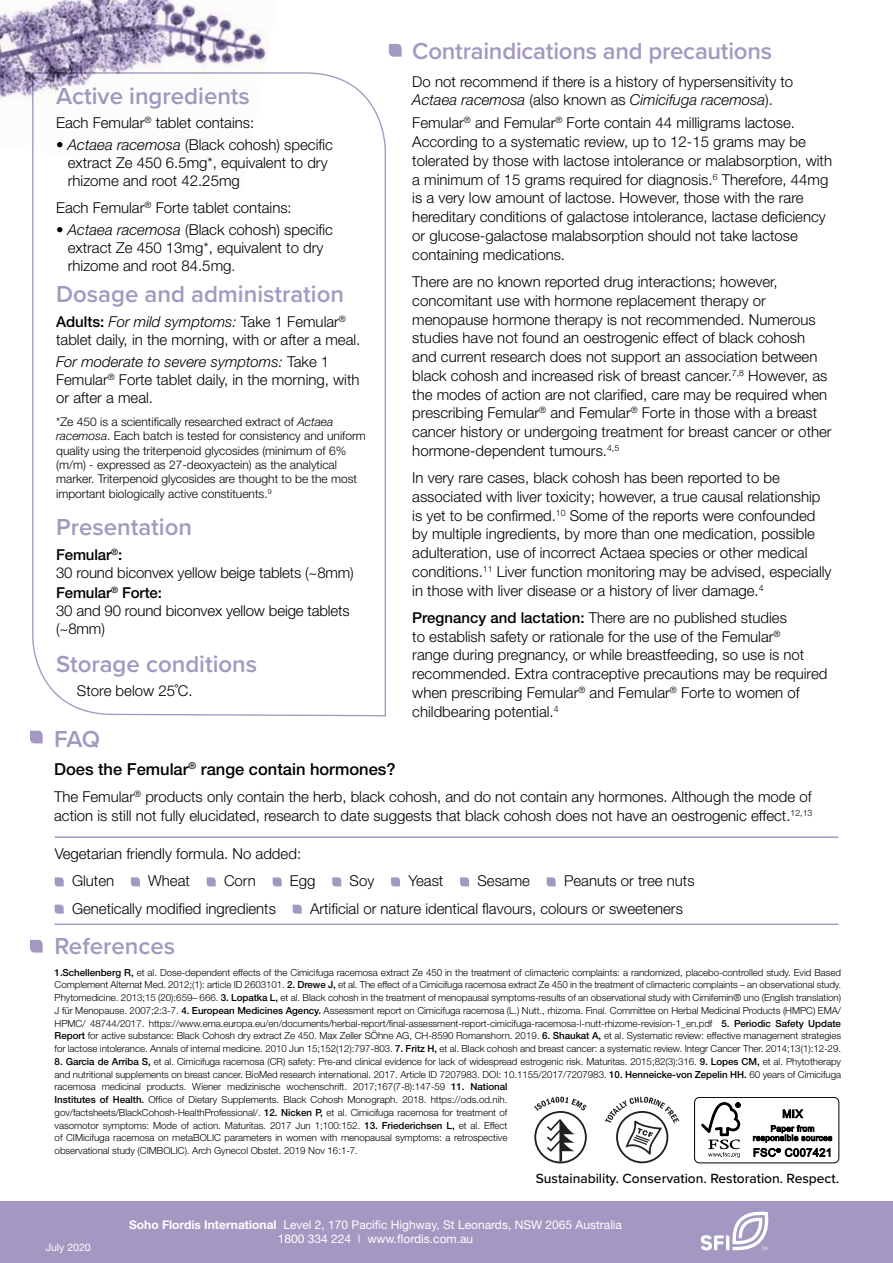
<style>
.page{position:relative;width:893px;height:1263px;background:#fff}
.page>*{position:absolute;margin:0;border:0;box-sizing:border-box;transform-origin:0 0}
.t1{font:600 24px "Proxima Nova";color:#a398c1}
.t2{font:500 16.5px "Helvetica Neue";color:#000}
.t3{font:300 15px/18.8px "Helvetica Neue";color:#000}
.t4{font:500 13.8px "Proxima Nova";color:#000}
.t5{font:300 12px/14.4px "Helvetica Neue";color:#000}
.t6{font:12px/14.4px "Helvetica Neue";color:#fff;text-align:center}
.t7{font:10.5px "Helvetica Neue";color:#fff}
.t8{font:300 9.75px/12.8px "Helvetica Neue";letter-spacing:-.005em;color:#000;text-align:justify}
.s1{font-style:italic}
.s2{font-size:13.5px}
.s3{font-weight:500}
.s4{font-weight:700}
</style>
<div class="page">
<svg style="left:32px;top:72px;width:354px;height:645px"></svg>
<svg style="left:389px;top:44px;width:13px;height:13px"></svg>
<svg style="left:30px;top:940px;width:13px;height:12px"></svg>
<hr style="left:55px;top:923px;width:783px;height:2px;background:#a398c1">
<hr style="left:55px;top:836px;width:783px;height:2px;background:#a398c1">
<svg style="left:30px;top:731px;width:13px;height:12px"></svg>
<svg style="left:55px;top:877px;width:9px;height:9px"></svg>
<svg style="left:131px;top:877px;width:9px;height:9px"></svg>
<svg style="left:207px;top:877px;width:9px;height:9px"></svg>
<svg style="left:273px;top:877px;width:9px;height:9px"></svg>
<svg style="left:332px;top:877px;width:9px;height:9px"></svg>
<svg style="left:391px;top:877px;width:9px;height:9px"></svg>
<svg style="left:460px;top:877px;width:9px;height:9px"></svg>
<svg style="left:547px;top:877px;width:9px;height:9px"></svg>
<svg style="left:55px;top:905px;width:9px;height:9px"></svg>
<svg style="left:293px;top:905px;width:9px;height:9px"></svg>
<div style="left:0;top:1202px;width:893px;height:61px;background:#a398c1"></div>
<svg style="left:701px;top:1211px;width:68px;height:39px"></svg>
<svg style="left:534px;top:1096px;width:53px;height:67px"></svg>
<svg style="left:605px;top:1097px;width:74px;height:66px"></svg>
<div style="left:694px;top:1097px;width:145px;height:66px;border:1px solid #000;border-radius:5px"></div>
<svg style="left:701px;top:1102px;width:40px;height:56px"></svg>
<svg style="left:783px;top:1109px;width:20px;height:9px"></svg>
<svg style="left:753px;top:1125px;width:79px;height:32px"></svg>
<img style="left:0;top:0;width:278px;height:189px">
<h1 class="t1" style="left:56px;top:85px;width:195px">Active ingredients</h1>
<p class="t3" style="left:56px;top:114px;width:200px">Each Femular<sup>®</sup> tablet contains:</p>
<p class="t3" style="left:68px;top:137px;width:267px;line-height:18px;text-indent:-12px"><span class="s1">• Actaea racemosa</span> (Black cohosh) specific extract Ze 450 6.5mg*, equivalent to dry rhizome and root 42.25mg</p>
<p class="t3" style="left:56px;top:199px;width:237px">Each Femular<sup>®</sup> Forte tablet contains:</p>
<p class="t3" style="left:68px;top:222px;width:267px;line-height:18px;text-indent:-12px"><span class="s1">• Actaea racemosa</span> (Black cohosh) specific extract Ze 450 13mg*, equivalent to dry rhizome and root 84.5mg<span class="s2">.</span></p>
<h1 class="t1" style="left:56px;top:284px;width:289px">Dosage and administration</h1>
<p class="t3" style="left:56px;top:313px;width:306px;line-height:18px"><span class="s3">Adults:</span> <span class="s1">For mild symptoms:</span> Take 1 Femular<sup>® </sup>tablet daily, in the morning, with or after a meal.</p>
<p class="t3" style="left:56px;top:353px;width:305px;line-height:18px"><span class="s1">For moderate to severe symptoms:</span> Take 1<br>Femular<sup>®</sup> Forte tablet daily, in the morning, with or after a meal.</p>
<p class="t5" style="left:56px;top:415px;width:311px">*Ze 450 is a scientifically researched extract of <span class="s1">Actaea racemosa</span>. Each batch is tested for consistency and uniform quality using the triterpenoid glycosides (minimum of 6% (m/m) - expressed as 27-deoxyactein) as the analytical marker. Triterpenoid glycosides are thought to be the most important biologically active constituents.<sup>9</sup></p>
<h1 class="t1" style="left:56px;top:517px;width:137px">Presentation</h1>
<p class="t3" style="left:56px;top:546px;width:299px;line-height:18px"><span class="s3">Femular</span><sup>®</sup><span class="s3">:<br></span>30 round biconvex yellow beige tablets (~8mm)</p>
<p class="t3" style="left:56px;top:584px;width:295px;line-height:18px"><span class="s3">Femular</span><sup>®</sup> <span class="s3">Forte:<br></span>30 and 90 round biconvex yellow beige tablets (~8mm)</p>
<h1 class="t1" style="left:56px;top:653px;width:203px">Storage conditions</h1>
<p class="t3" style="left:77px;top:682px;width:117px">Store below 25˚C.</p>
<h1 class="t1" style="left:412px;top:41px;width:361px">Contraindications and precautions</h1>
<p class="t3" style="left:412px;top:73px;width:382px">Do not recommend if there is a history of hypersensitivity to<br><span class="s1">Actaea racemosa</span> (also known as <span class="s1">Cimicifuga racemosa</span>).</p>
<p class="t3" style="left:412px;top:115px;width:421px">Femular<sup>®</sup> and Femular<sup>®</sup> Forte contain 44 milligrams lactose.<br>According to a systematic review, up to 12-15 grams may be tolerated by those with lactose intolerance or malabsorption, with a minimum of 15 grams required for diagnosis.<sup>6</sup> Therefore, 44mg is a very low amount of lactose. However, those with the rare hereditary conditions of galactose intolerance, lactase deficiency or glucose-galactose malabsorption should not take lactose containing medications.</p>
<p class="t3" style="left:412px;top:273px;width:421px">There are no known reported drug interactions; however, concomitant use with hormone replacement therapy or menopause hormone therapy is not recommended. Numerous studies have not found an oestrogenic effect of black cohosh and current research does not support an association between black cohosh and increased risk of breast cancer.<sup>7,8</sup> However, as the modes of action are not clarified, care may be required when prescribing Femular<sup>®</sup> and Femular<sup>®</sup> Forte in those with a breast cancer history or undergoing treatment for breast cancer or other hormone-dependent tumours.<sup>4,5</sup></p>
<p class="t3" style="left:412px;top:469px;width:421px">In very rare cases, black cohosh has been reported to be associated with liver toxicity; however, a true causal relationship is yet to be confirmed.<sup>10</sup> Some of the reports were confounded by multiple ingredients, by more than one medication, possible adulteration, use of incorrect Actaea species or other medical conditions.<sup>11</sup> Liver function monitoring may be advised, especially in those with liver disease or a history of liver damage.<sup>4</sup></p>
<p class="t3" style="left:412px;top:609px;width:417px"><span class="s3">Pregnancy and lactation:</span> There are no published studies<br>to establish safety or rationale for the use of the Femular<sup>®<br></sup>range during pregnancy, or while breastfeeding, so use is not recommended. Extra contraceptive precautions may be required when prescribing Femular<sup>®</sup> and Femular<sup>®</sup> Forte to women of childbearing potential.<sup>4</sup></p>
<h1 class="t1" style="left:54px;top:728px;width:48px">FAQ</h1>
<p class="t2" style="left:54px;top:763px;width:343px">Does the Femular<sup>®</sup> range contain hormones?</p>
<p class="t3" style="left:54px;top:788px;width:760px">The Femular<sup>®</sup> products only contain the herb, black cohosh, and do not contain any hormones. Although the mode of action is still not fully elucidated, research to date suggests that black cohosh does not have an oestrogenic effect.<sup>12,13</sup></p>
<p class="t3" style="left:72px;top:841px;width:231px;line-height:27.3px;text-indent:-17px">Vegetarian friendly formula. No added:<br>Gluten</p>
<p class="t3" style="left:148px;top:873px;width:43px">Wheat</p>
<p class="t3" style="left:224px;top:873px;width:33px">Corn</p>
<p class="t3" style="left:290px;top:873px;width:27px">Egg</p>
<p class="t3" style="left:350px;top:873px;width:26px">Soy</p>
<p class="t3" style="left:408px;top:873px;width:37px">Yeast</p>
<p class="t3" style="left:477px;top:873px;width:54px">Sesame</p>
<p class="t3" style="left:564px;top:873px;width:132px">Peanuts or tree nuts</p>
<p class="t3" style="left:72px;top:900px;width:205px">Genetically modified ingredients</p>
<p class="t3" style="left:310px;top:900px;width:374px">Artificial or nature identical flavours, colours or sweeteners</p>
<h1 class="t1" style="left:55px;top:936px;width:122px">References</h1>
<p class="t8" style="left:55px;top:966px;width:788px"><span class="s3">1.Schellenberg R,</span> et al. Dose-dependent effects of the Cimicifuga racemosa extract Ze 450 in the treatment of climacteric complaints: a randomized, placebo-controlled study. Evid Based Complement Alternat Med. 2012;(1): article ID 2603101. <span class="s3">2. Drewe J,</span> et al. The effect of a Cimicifuga racemosa extract Ze 450 in the treatment of climacteric complaints – an observational study.<br>Phytomedicine. 2013;15 (20):659– 666. <span class="s3">3. Lopatka L,</span> et al. Black cohosh in the treatment of menopausal symptoms-results of an observational study with Cimifemin® uno (English translation)<br>J für Menopause. 2007;2:3-7. <span class="s3">4. European Medicines Agency.</span> Assessment report on Cimicifuga racemosa (L.) Nutt., rhizoma. Final. Committee on Herbal Medicinal Products (HMPC) EMA/ HPMC/ 48744/2017. https://www.ema.europa.eu/en/documents/herbal-report/final-assessment-report-cimicifuga-racemosa-l-nutt-rhizome-revision-1_en.pdf <span class="s3">5. Periodic Safety Update Report</span> for active substance: Black Cohosh dry extract Ze 450. Max Zeller SÖhne AG, CH-8590 Romanshorn. 2019. <span class="s3">6. Shaukat A,</span> et al. Systematic review: effective management strategies for lactose intolerance. Annals of internal medicine. 2010 Jun 15;152(12):797-803. <span class="s3">7. Fritz H,</span> et al. Black cohosh and breast cancer: a systematic review. Integr Cancer Ther. 2014;13(1):12-29.</p>
<p class="t8" style="left:55px;top:1056px;width:788px;text-align:left"><span class="s3">8. Garcia de Arriba S,</span> et al. Cimicifuga racemosa (CR) safety: Pre-and clinical evidence for lack of widespread estrogenic risk. Maturitas. 2015;82(3):316. <span class="s3">9. Lopes CM,</span> et al. Phytotherapy and nutritional supplements on breast cancer. BioMed research international. 2017. Article ID 7207983. DOI: 10.1155/2017/7207983. <span class="s3">10. Henneicke-von Zepelin HH.</span> 60 years of Cimicifuga racemosa medicinal products. Wiener medizinische wochenschrift. 2017;167(7-8):147-59 <span class="s3">11. National<br>Institutes of Health.</span> Office of Dietary Supplements. Black Cohosh Monograph. 2018. https://ods.od.nih.<br>gov/factsheets/BlackCohosh-HealthProfessional/. <span class="s3">12. Nicken P,</span> et al. Cimicifuga racemosa for treatment of<br>vasomotor symptoms: Mode of action. Maturitas. 2017 Jun 1;100:152. <span class="s3">13. Friederichsen L,</span> et al. Effect<br>of CIMicifuga racemosa on metaBOLIC parameters in women with menopausal symptoms: a retrospective<br>observational study (CIMBOLIC). Arch Gynecol Obstet. 2019 Nov 16:1-7.</p>
<p class="t7" style="left:46px;top:1243px;width:47px">July 2020</p>
<p class="t4" style="left:536px;top:1172px;width:305px">Sustainability. Conservation. Restoration. Respect.</p>
<p class="t6" style="left:129px;top:1218px;width:494px"><span class="s4">Soho Flordis International</span> Level 2, 170 Pacific Highway, St Leonards, NSW 2065 Australia<br>1800 334 224 | www.flordis.com.au</p>
</div>
